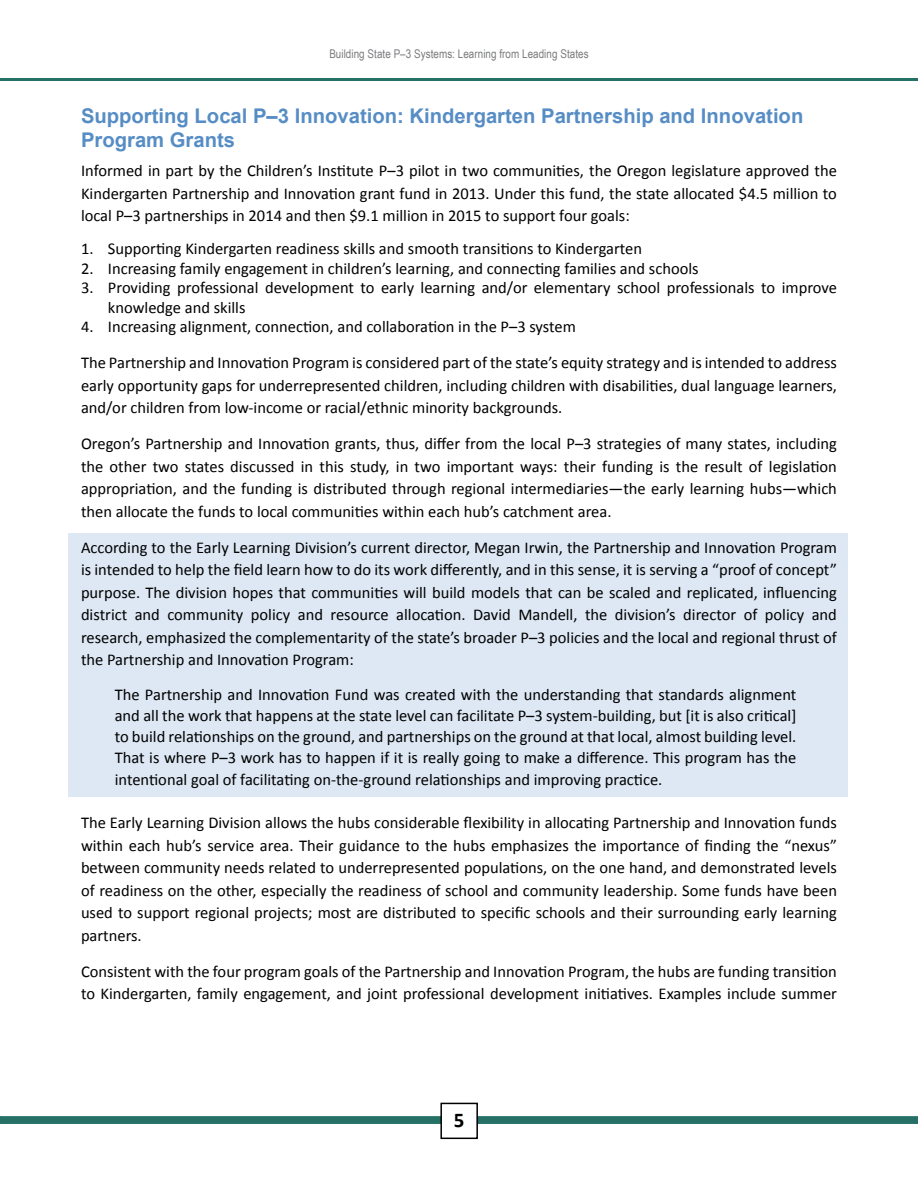
<style>
.page{position:relative;width:918px;height:1188px;background:#fff}
.page>*{position:absolute;margin:0;border:0;box-sizing:border-box;transform-origin:0 0}
.t1{font:700 21px "Calibri";color:#000}
.t2{font:700 20.25px/24.3px "Arial";color:#578dc5}
.t3{font:16.5px/22.5px "Calibri";color:#000;text-align:justify}
.t4{font:12px "Arial Narrow";letter-spacing:.005em;color:#797a7d}
</style>
<div class="page">
<hr style="left:0;top:78px;width:918px;height:3px;background:#267166">
<svg style="left:0;top:1116px;width:918px;height:8px;background:#31786e"></svg>
<div style="left:440px;top:1103px;width:38px;height:36px;border:2px solid #000"></div>
<div style="left:68px;top:534px;width:780px;height:263px;background:#dde8f4"></div>
<p class="t4" style="left:329px;top:45px;width:261px">Building State P–3 Systems: Learning from Leading States</p>
<p class="t2" style="left:81px;top:104px;width:724px">Supporting Local P–3 Innovation: Kindergarten Partnership and Innovation<br>Program Grants</p>
<p class="t3" style="left:81px;top:160px;width:758px">Informed in part by the Children’s Institute P–3 pilot in two communities, the Oregon legislature approved the Kindergarten Partnership and Innovation grant fund in 2013. Under this fund, the state allocated $4.5 million to local P–3 partnerships in 2014 and then $9.1 million in 2015 to support four goals:</p>
<p class="t3" style="left:81px;top:238px;width:563px">1. Supporting Kindergarten readiness skills and smooth transitions to Kindergarten</p>
<p class="t3" style="left:81px;top:257px;width:619px">2. Increasing family engagement in children’s learning, and connecting families and schools</p>
<p class="t3" style="left:108px;top:278px;width:731px;line-height:19.5px;text-indent:-27px">3. Providing professional development to early learning and/or elementary school professionals to improve knowledge and skills</p>
<p class="t3" style="left:81px;top:309px;width:758px;line-height:36px">4. Increasing alignment, connection, and collaboration in the P–3 system<br>The Partnership and Innovation Program is considered part of the state’s equity strategy and is intended to address</p>
<p class="t3" style="left:81px;top:374px;width:758px">early opportunity gaps for underrepresented children, including children with disabilities, dual language learners, and/or children from low-income or racial/ethnic minority backgrounds.</p>
<p class="t3" style="left:81px;top:433px;width:757px">Oregon’s Partnership and Innovation grants, thus, differ from the local P–3 strategies of many states, including the other two states discussed in this study, in two important ways: their funding is the result of legislation appropriation, and the funding is distributed through regional intermediaries—the early learning hubs—which then allocate the funds to local communities within each hub’s catchment area.</p>
<p class="t3" style="left:81px;top:536px;width:757px">According to the Early Learning Division’s current director, Megan Irwin, the Partnership and Innovation Program is intended to help the field learn how to do its work differently, and in this sense, it is serving a “proof of concept” purpose. The division hopes that communities will build models that can be scaled and replicated, influencing district and community policy and resource allocation. David Mandell, the division’s director of policy and research, emphasized the complementarity of the state’s broader P–3 policies and the local and regional thrust of the Partnership and Innovation Program:</p>
<p class="t3" style="left:115px;top:684px;width:683px;line-height:21px">The Partnership and Innovation Fund was created with the understanding that standards alignment and all the work that happens at the state level can facilitate P–3 system-building, but [it is also critical] to build relationships on the ground, and partnerships on the ground at that local, almost building level.<br>That is where P–3 work has to happen if it is really going to make a difference. This program has the</p>
<p class="t3" style="left:115px;top:769px;width:549px">intentional goal of facilitating on-the-ground relationships and improving practice.</p>
<p class="t3" style="left:81px;top:811px;width:758px">The Early Learning Division allows the hubs considerable flexibility in allocating Partnership and Innovation funds within each hub’s service area. Their guidance to the hubs emphasizes the importance of finding the “nexus” between community needs related to underrepresented populations, on the one hand, and demonstrated levels of readiness on the other, especially the readiness of school and community leadership. Some funds have been used to support regional projects; most are distributed to specific schools and their surrounding early learning partners.</p>
<p class="t3" style="left:81px;top:960px;width:758px">Consistent with the four program goals of the Partnership and Innovation Program, the hubs are funding transition to Kindergarten, family engagement, and joint professional development initiatives. Examples include summer</p>
<p class="t1" style="left:454px;top:1107px;width:12px">5</p>
</div>
